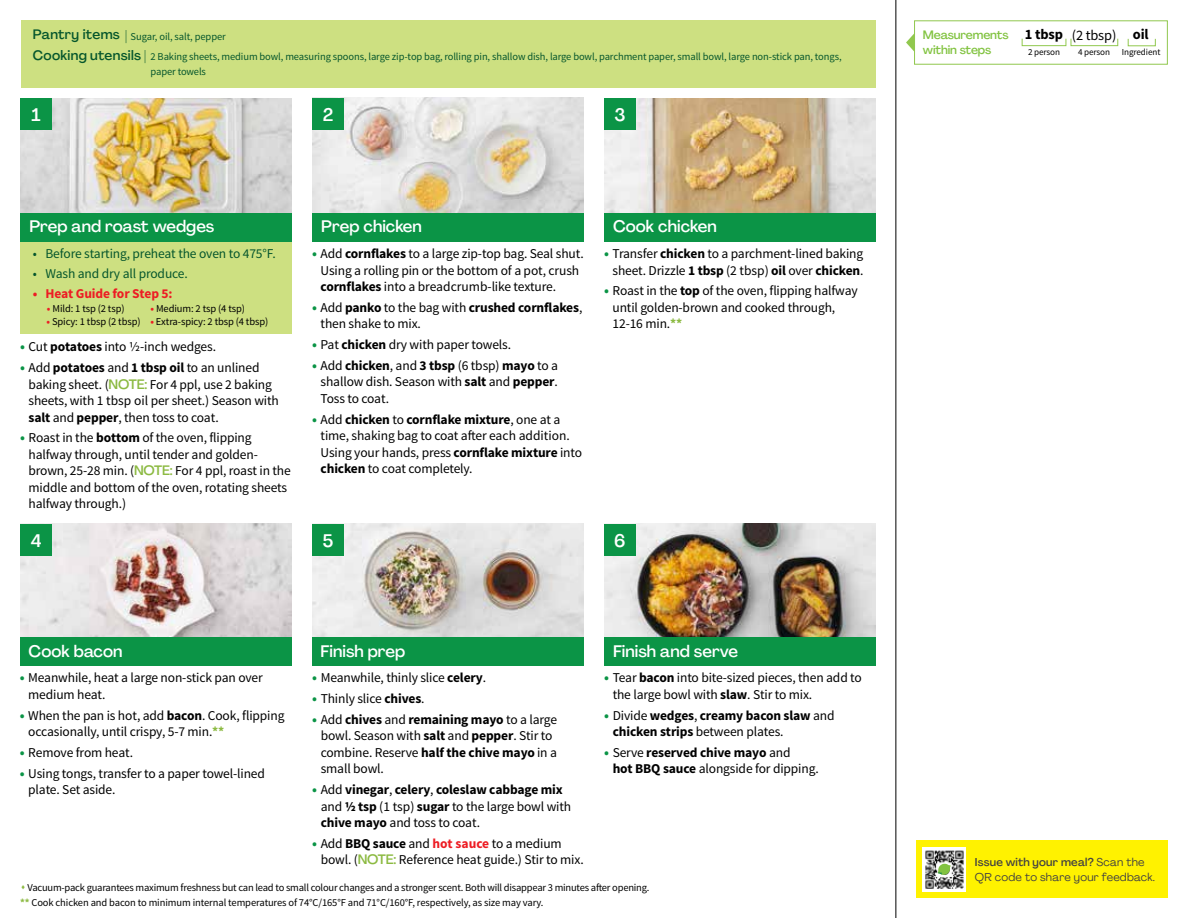
<style>
.page{position:relative;width:1188px;height:918px;background:#fff}
.page>*{position:absolute;margin:0;border:0;box-sizing:border-box;transform-origin:0 0}
.t1{font:500 18px "Agrandir";color:#fff}
.t2{font:500 16.5px "Agrandir";color:#fff}
.t3{font:700 14.4px "Source Sans Pro";letter-spacing:-.01em;color:#000}
.t4{font:13.5px/16.5px "Source Sans Pro";letter-spacing:-.01em;color:#000}
.t5{font:700 13.5px/16.5px "Source Sans Pro";letter-spacing:-.01em;color:#000}
.t6{font:13.5px "Source Sans Pro";letter-spacing:-.01em;color:#05562c}
.t7{font:700 13.5px "Source Sans Pro";letter-spacing:-.01em;color:#ed1d24}
.t8{font:500 13.5px "Agrandir";letter-spacing:.025em;color:#05562c}
.t9{font:500 12px/15.8px "Agrandir";letter-spacing:-.01em;color:#82c341}
.t10{font:11.25px/15px "Agrandir";letter-spacing:.02em;color:#414042}
.t11{font:10.5px/14.5px "Source Sans Pro";letter-spacing:-.02em;color:#000}
.t12{font:10.5px/15px "Source Sans Pro";letter-spacing:-.01em;color:#05562c}
.t13{font:9.15px "Source Sans Pro";letter-spacing:-.01em;color:#000}
.s1{font-family:"Agrandir";font-weight:500;font-size:13.5px}
.s2{font-weight:700;color:#ed1d24}
.s3{font-weight:700;font-size:14.25px;color:#0b9446}
.s4{font-weight:700}
.s5{font-family:"Agrandir";font-weight:500;color:#8cba42}
.s6{font-weight:700;color:#8cba42}
.s7{font-size:14.25px;color:#0b9446}
.s8{font-weight:400}
.s9{color:#8cba42}
.s10{font-weight:500}
</style>
<div class="page">
<div style="left:20px;top:239px;width:272px;height:95px;background:#cde081"></div>
<img style="left:20px;top:524px;width:272px;height:113px">
<img style="left:312px;top:524px;width:272px;height:113px">
<img style="left:604px;top:523px;width:272px;height:114px">
<img style="left:20px;top:98px;width:272px;height:115px">
<img style="left:312px;top:98px;width:272px;height:115px">
<img style="left:604px;top:98px;width:272px;height:115px">
<div style="left:312px;top:213px;width:272px;height:29px;background:#0b9446"></div>
<div style="left:20px;top:213px;width:272px;height:29px;background:#0b9446"></div>
<div style="left:20px;top:637px;width:272px;height:29px;background:#0b9446"></div>
<div style="left:312px;top:637px;width:272px;height:29px;background:#0b9446"></div>
<div style="left:604px;top:637px;width:272px;height:29px;background:#0b9446"></div>
<div style="left:604px;top:213px;width:272px;height:29px;background:#0b9446"></div>
<div style="left:21px;top:20px;width:855px;height:67px;background:#cde081"></div>
<hr style="left:896px;top:0;width:1px;height:918px;background:#000">
<div style="left:20px;top:524px;width:32px;height:32px;background:#0b9446"></div>
<div style="left:20px;top:98px;width:32px;height:32px;background:#0b9446"></div>
<div style="left:312px;top:524px;width:32px;height:32px;background:#0b9446"></div>
<div style="left:312px;top:98px;width:32px;height:32px;background:#0b9446"></div>
<div style="left:604px;top:524px;width:32px;height:32px;background:#0b9446"></div>
<div style="left:604px;top:98px;width:32px;height:32px;background:#0b9446"></div>
<div style="left:914px;top:20px;width:254px;height:45px;border:1px solid #91c84e"></div>
<div style="left:1022px;top:38px;width:44px;height:8px;border:1px solid #91c84e"></div>
<div style="left:1071px;top:38px;width:47px;height:8px;border:1px solid #91c84e"></div>
<div style="left:1128px;top:38px;width:28px;height:8px;border:1px solid #91c84e"></div>
<svg style="left:906px;top:33px;width:9px;height:19px"></svg>
<div style="left:916px;top:840px;width:252px;height:58px;background:#fff200"></div>
<img style="left:923px;top:847px;width:43px;height:45px">
<svg style="left:938px;top:864px;width:13px;height:11px"></svg>
<p class="t12" style="left:33px;top:30px;width:195px"><span class="s1">Pantry items |</span> Sugar, oil, salt, pepper</p>
<p class="t8" style="left:33px;top:47px;width:115px">Cooking utensils |</p>
<p class="t12" style="left:151px;top:49px;width:693px">2 Baking sheets, medium bowl, measuring spoons, large zip-top bag, rolling pin, shallow dish, large bowl, parchment paper, small bowl, large non-stick pan, tongs, paper towels</p>
<h1 class="t1" style="left:32px;top:104px;width:11px">1</h1>
<h1 class="t1" style="left:323px;top:104px;width:12px">2</h1>
<h1 class="t1" style="left:614px;top:103px;width:13px">3</h1>
<p class="t2" style="left:29px;top:216px;width:187px">Prep and roast wedges</p>
<p class="t6" style="left:33px;top:245px;width:245px">• Before starting, preheat the oven to 475°F.</p>
<p class="t6" style="left:33px;top:265px;width:157px">• Wash and dry all produce.</p>
<p class="t7" style="left:33px;top:285px;width:141px">• Heat Guide for Step 5:</p>
<p class="t11" style="left:47px;top:301px;width:79px"><span class="s2">•</span> Mild: 1 tsp (2 tsp)</p>
<p class="t11" style="left:151px;top:301px;width:96px"><span class="s2">•</span> Medium: 2 tsp (4 tsp)</p>
<p class="t11" style="left:47px;top:315px;width:223px"><span class="s2">•</span> Spicy: 1 tbsp (2 tbsp) <span class="s2">•</span> Extra-spicy: 2 tbsp (4 tbsp)</p>
<p class="t4" style="left:20px;top:339px;width:198px"><span class="s3">•</span> Cut <span class="s4">potatoes</span> into 1/2-inch wedges.</p>
<p class="t4" style="left:29px;top:360px;width:252px;text-indent:-9px"><span class="s3">•</span> Add <span class="s4">potatoes</span> and <span class="s4">1 tbsp oil</span> to an unlined baking sheet. (<span class="s5">NOTE:</span> For 4 ppl, use 2 baking sheets, with 1 tbsp oil per sheet.) Season with <span class="s4">salt</span> and <span class="s4">pepper</span>, then toss to coat.</p>
<p class="t4" style="left:29px;top:430px;width:264px;text-indent:-9px"><span class="s3">•</span> Roast in the <span class="s4">bottom</span> of the oven, flipping halfway through, until tender and golden&shy;brown, 25-28 min. (<span class="s5">NOTE:</span> For 4 ppl, roast in the middle and bottom of the oven, rotating sheets halfway through.)</p>
<h1 class="t1" style="left:31px;top:529px;width:12px">4</h1>
<p class="t2" style="left:321px;top:216px;width:102px">Prep chicken</p>
<p class="t2" style="left:613px;top:216px;width:105px">Cook chicken</p>
<p class="t4" style="left:321px;top:246px;width:265px;text-indent:-9px"><span class="s3">•</span> Add <span class="s4">cornflakes</span> to a large zip-top bag. Seal shut.<br>Using a rolling pin or the bottom of a pot, crush <span class="s4">cornflakes</span> into a breadcrumb-like texture.</p>
<p class="t4" style="left:321px;top:299px;width:263px;text-indent:-9px"><span class="s3">•</span> Add <span class="s4">panko</span> to the bag with <span class="s4">crushed cornflakes</span>, then shake to mix.</p>
<p class="t4" style="left:312px;top:337px;width:201px"><span class="s3">•</span> Pat <span class="s4">chicken</span> dry with paper towels.</p>
<p class="t4" style="left:321px;top:357px;width:239px;text-align:justify;text-indent:-9px"><span class="s3">•</span> Add <span class="s4">chicken</span>, and <span class="s4">3 tbsp</span> (6 tbsp) <span class="s4">mayo</span> to a shallow dish. Season with <span class="s4">salt</span> and <span class="s4">pepper</span>.<br>Toss to coat.</p>
<p class="t4" style="left:321px;top:411px;width:263px;text-indent:-9px"><span class="s3">•</span> Add <span class="s4">chicken</span> to <span class="s4">cornflake mixture</span>, one at a time, shaking bag to coat after each addition.<br>Using your hands, press <span class="s4">cornflake mixture</span> into <span class="s4">chicken</span> to coat completely.</p>
<p class="t4" style="left:604px;top:246px;width:261px;text-align:right"><span class="s3">•</span> Transfer <span class="s4">chicken</span> to a parchment-lined baking sheet. Drizzle <span class="s4">1 tbsp</span> (2 tbsp) <span class="s4">oil</span> over <span class="s4">chicken</span>.</p>
<p class="t4" style="left:613px;top:283px;width:247px;text-indent:-9px"><span class="s3">•</span> Roast in the <span class="s4">top</span> of the oven, flipping halfway until golden-brown and cooked through,<br>12-16 min.<span class="s6">**</span></p>
<h1 class="t1" style="left:323px;top:529px;width:12px">5</h1>
<h1 class="t1" style="left:614px;top:529px;width:13px">6</h1>
<p class="t2" style="left:29px;top:641px;width:95px">Cook bacon</p>
<p class="t2" style="left:321px;top:641px;width:86px">Finish prep</p>
<p class="t2" style="left:613px;top:641px;width:127px">Finish and serve</p>
<p class="t4" style="left:28px;top:670px;width:236px;text-indent:-9px"><span class="s3">•</span> Meanwhile, heat a large non-stick pan over medium heat.</p>
<p class="t4" style="left:28px;top:707px;width:258px;text-indent:-9px"><span class="s3">•</span> When the pan is hot, add <span class="s4">bacon</span>. Cook, flipping occasionally, until crispy, 5-7 min.<span class="s6">**</span></p>
<p class="t4" style="left:20px;top:744px;width:115px"><span class="s3">•</span> Remove from heat.</p>
<p class="t4" style="left:28px;top:765px;width:238px;text-indent:-9px"><span class="s3">•</span> Using tongs, transfer to a paper towel-lined plate. Set aside.</p>
<p class="t4" style="left:312px;top:670px;width:175px"><span class="s3">•</span> Meanwhile, thinly slice <span class="s4">celery</span>.</p>
<p class="t4" style="left:312px;top:691px;width:114px"><span class="s3">•</span> Thinly slice <span class="s4">chives</span>.</p>
<p class="t4" style="left:321px;top:711px;width:238px;text-indent:-9px"><span class="s3">•</span> Add <span class="s4">chives</span> and <span class="s4">remaining mayo</span> to a large bowl. Season with <span class="s4">salt</span> and <span class="s4">pepper</span>. Stir to combine. Reserve <span class="s4">half the chive mayo</span> in a small bowl.</p>
<p class="t5" style="left:321px;top:782px;width:252px;text-indent:-9px"><span class="s7">•</span> <span class="s8">Add</span> vinegar<span class="s8">,</span> celery<span class="s8">,</span> coleslaw cabbage mix <span class="s8">and</span> 1/2 tsp <span class="s8">(1 tsp)</span> sugar <span class="s8">to the large bowl with </span>chive mayo <span class="s8">and toss to coat.</span></p>
<p class="t4" style="left:321px;top:835px;width:265px;text-indent:-9px"><span class="s3">•</span> Add <span class="s4">BBQ sauce</span> and <span class="s2">hot sauce</span> to a medium bowl. (<span class="s5">NOTE:</span> Reference heat guide.) Stir to mix.</p>
<p class="t4" style="left:613px;top:670px;width:251px;text-indent:-9px"><span class="s3">•</span> Tear <span class="s4">bacon</span> into bite-sized pieces, then add to the large bowl with <span class="s4">slaw</span>. Stir to mix.</p>
<p class="t5" style="left:613px;top:707px;width:224px;text-indent:-9px"><span class="s7">•</span> <span class="s8">Divide</span> wedges<span class="s8">,</span> creamy bacon slaw <span class="s8">and </span>chicken strips <span class="s8">between plates.</span></p>
<p class="t4" style="left:613px;top:744px;width:208px;text-indent:-9px"><span class="s3">•</span> Serve <span class="s4">reserved chive mayo</span> and<br><span class="s4">hot BBQ sauce</span> alongside for dipping.</p>
<p class="t11" style="left:20px;top:880px;width:631px"><span class="s9">▲</span> Vacuum-pack guarantees maximum freshness but can lead to small colour changes and a stronger scent. Both will disappear 3 minutes after opening. <span class="s6">**</span> Cook chicken and bacon to minimum internal temperatures of 74°C/165°F and 71°C/160°F, respectively, as size may vary.</p>
<p class="t9" style="left:923px;top:26px;width:87px">Measurements within steps</p>
<p class="t3" style="left:1025px;top:25px;width:125px">1 tbsp <span class="s8">(2 tbsp)</span> oil</p>
<p class="t13" style="left:1028px;top:47px;width:34px">2 person</p>
<p class="t13" style="left:1078px;top:47px;width:34px">4 person</p>
<p class="t13" style="left:1122px;top:47px;width:40px">Ingredient</p>
<p class="t10" style="left:975px;top:855px;width:182px"><span class="s10">Issue with your meal?</span> Scan the<br>QR code to share your feedback.</p>
</div>
